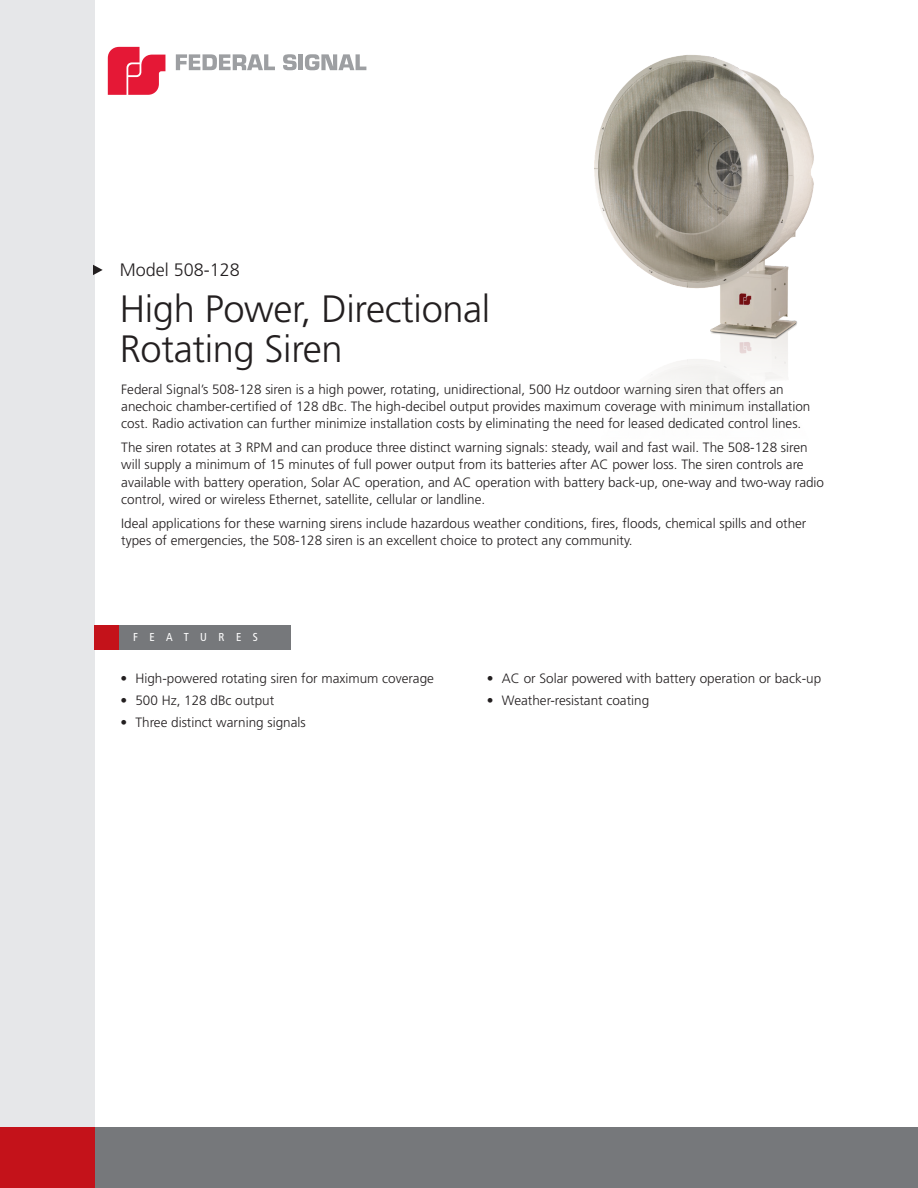
<style>
.page{position:relative;width:918px;height:1188px;background:#fff}
.page>*{position:absolute;margin:0;border:0;box-sizing:border-box;transform-origin:0 0}
.t1{font:300 38.1px/39.5px "Frutiger LT Std";letter-spacing:-.01em;color:#231f20}
.t2{font:300 18px "Frutiger LT Std";color:#231f20}
.t3{font:300 13.5px/17.2px "Frutiger LT Std";color:#231f20}
.t4{font:condensed 11.55px "Frutiger LT Std";letter-spacing:1em;color:#fff}
</style>
<div class="page">
<div style="left:93px;top:1127px;width:825px;height:61px;background:#76787b"></div>
<div style="left:0;top:0;width:94px;height:1188px;background:#e6e7e9"></div>
<div style="left:0;top:1127px;width:94px;height:61px;background:#c4121a"></div>
<svg style="left:176px;top:54px;width:99px;height:16px"></svg>
<svg style="left:283px;top:54px;width:14px;height:16px"></svg>
<hr style="left:299px;top:54px;width:4px;height:16px;background:#9d9fa2">
<svg style="left:305px;top:54px;width:61px;height:16px"></svg>
<svg style="left:108px;top:47px;width:57px;height:48px"></svg>
<svg style="left:93px;top:265px;width:10px;height:10px"></svg>
<div style="left:94px;top:625px;width:26px;height:25px;background:#c4121a"></div>
<div style="left:119px;top:625px;width:172px;height:25px;background:#76787b"></div>
<img style="left:594px;top:55px;width:220px;height:340px">
<h2 class="t2" style="left:120px;top:260px;width:122px">Model 508-128</h2>
<h1 class="t1" style="left:120px;top:290px;width:372px">High Power, Directional<br>Rotating Siren</h1>
<p class="t3" style="left:121px;top:380px;width:691px">Federal Signal’s 508-128 siren is a high power, rotating, unidirectional, 500 Hz outdoor warning siren that offers an anechoic chamber-certified of 128 dBc. The high-decibel output provides maximum coverage with minimum installation cost. Radio activation can further minimize installation costs by eliminating the need for leased dedicated control lines.</p>
<p class="t3" style="left:121px;top:439px;width:704px">The siren rotates at 3 RPM and can produce three distinct warning signals: steady, wail and fast wail. The 508-128 siren will supply a minimum of 15 minutes of full power output from its batteries after AC power loss. The siren controls are available with battery operation, Solar AC operation, and AC operation with battery back-up, one-way and two-way radio control, wired or wireless Ethernet, satellite, cellular or landline.</p>
<p class="t3" style="left:121px;top:515px;width:687px">Ideal applications for these warning sirens include hazardous weather conditions, fires, floods, chemical spills and other types of emergencies, the 508-128 siren is an excellent choice to protect any community.</p>
<p class="t4" style="left:133px;top:630px;width:126px">FEATURES</p>
<p class="t3" style="left:120px;top:670px;width:315px">• High-powered rotating siren for maximum coverage</p>
<p class="t3" style="left:120px;top:692px;width:155px">• 500 Hz, 128 dBc output</p>
<p class="t3" style="left:120px;top:714px;width:187px">• Three distinct warning signals</p>
<p class="t3" style="left:487px;top:670px;width:336px">• AC or Solar powered with battery operation or back-up</p>
<p class="t3" style="left:487px;top:692px;width:164px">• Weather-resistant coating</p>
</div>
